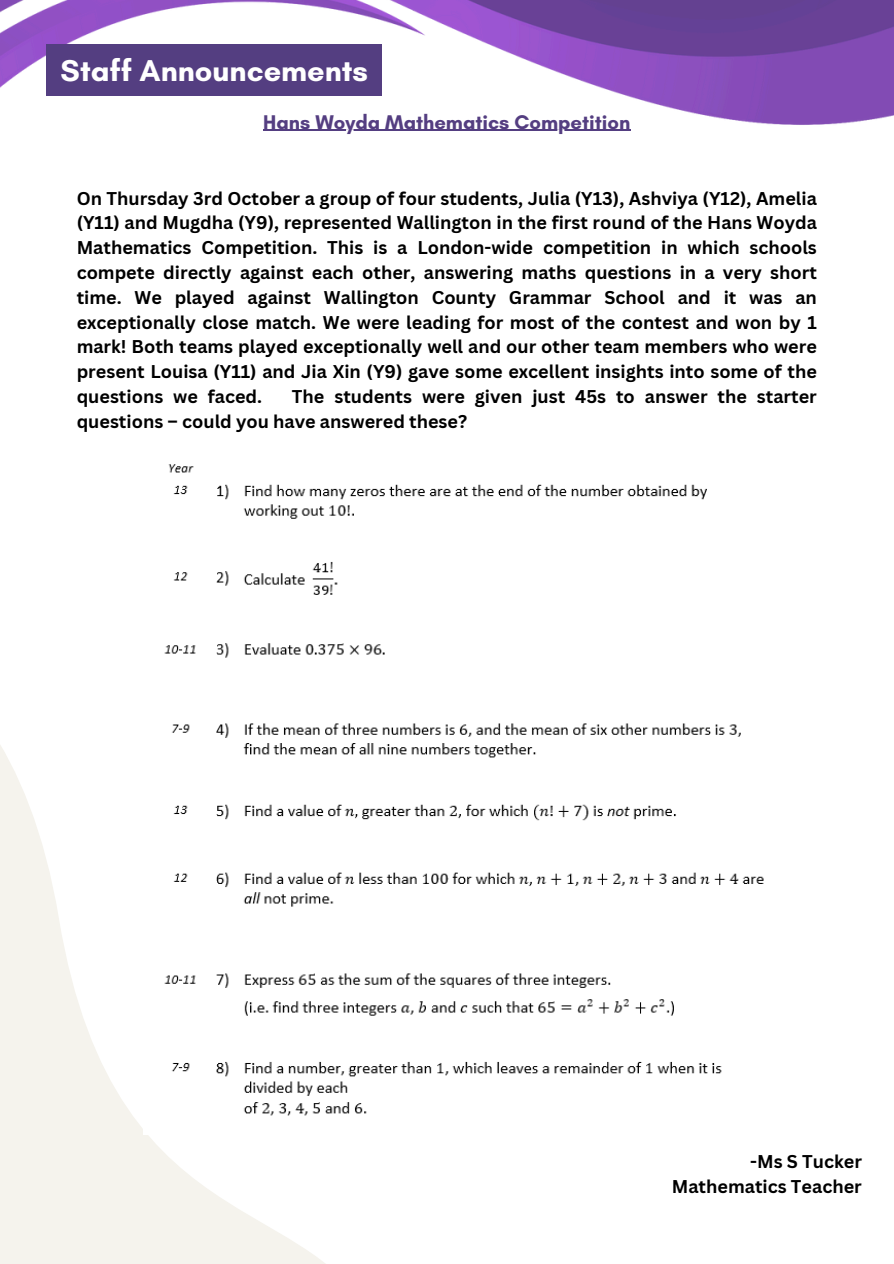
<style>
.page{position:relative;width:894px;height:1264px;background:#fff}
.page>*{position:absolute;margin:0;border:0;box-sizing:border-box;transform-origin:0 0}
.t1{font:700 30.75px "Glacial Indifference";color:#fff}
.t2{font:700 20.25px "Glacial Indifference";color:#543e81}
.t3{font:700 18px/24.8px "Canva Sans";color:#000;text-align:justify}
</style>
<div class="page">
<svg style="left:0;top:745px;width:324px;height:518px;fill:#f5f3ed"></svg>
<img style="left:0;top:0;width:893px;height:131px">
<img style="left:143px;top:464px;width:621px;height:670px">
<hr style="left:263px;top:130px;width:367px;height:1px;background:#543e81">
<div style="left:46px;top:45px;width:336px;height:51px;background:#543e81"></div>
<p class="t1" style="left:61px;top:52px;width:309px">Staff Announcements</p>
<h2 class="t2" style="left:263px;top:109px;width:368px">Hans Woyda Mathematics Competition</h2>
<p class="t3" style="left:77px;top:185px;width:741px">On Thursday 3rd October a group of four students, Julia (Y13), Ashviya (Y12), Amelia (Y11) and Mugdha (Y9), represented Wallington in the first round of the Hans Woyda Mathematics Competition. This is a London-wide competition in which schools compete directly against each other, answering maths questions in a very short time. We played against Wallington County Grammar School and it was an exceptionally close match. We were leading for most of the contest and won by 1 mark! Both teams played exceptionally well and our other team members who were present Louisa (Y11) and Jia Xin (Y9) gave some excellent insights into some of the questions we faced.</p>
<p class="t3" style="left:77px;top:383px;width:741px;text-indent:215px">The students were given just 45s to answer the starter questions – could you have answered these?</p>
<p class="t3" style="left:750px;top:1149px;width:113px">-Ms S Tucker</p>
<p class="t3" style="left:671px;top:1173px;width:191px">Mathematics Teacher</p>
</div>
